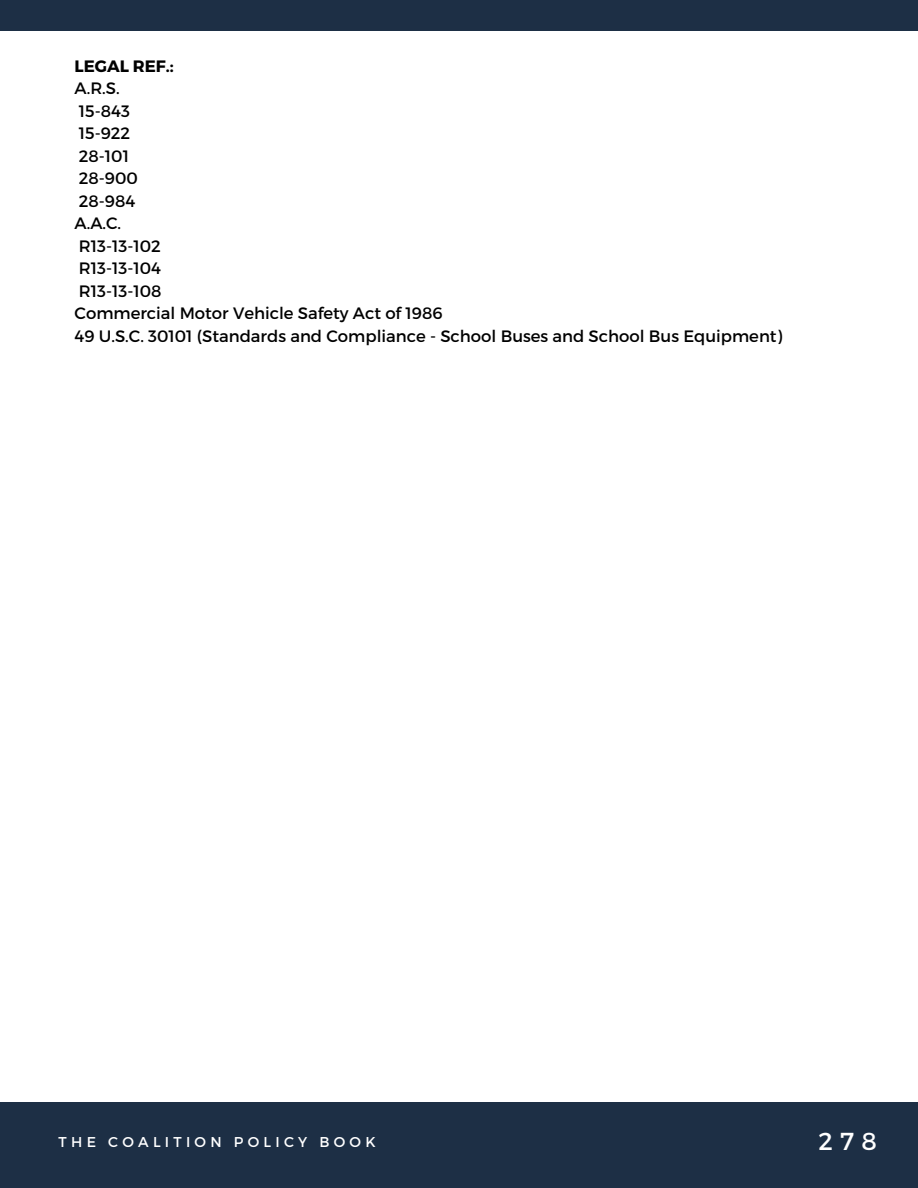
<style>
.page{position:relative;width:918px;height:1188px;background:#fff}
.page>*{position:absolute;margin:0;border:0;box-sizing:border-box;transform-origin:0 0}
.t1{font:24.6px "Montserrat";color:#fff}
.t2{font:16.5px/22.5px "Montserrat";color:#000}
.t3{font:700 16.5px "Montserrat";color:#000}
.t4{font:14.25px "Montserrat";letter-spacing:.3em;color:#fff}
</style>
<div class="page">
<div style="left:0;top:1102px;width:918px;height:86px;background:#1d2f45"></div>
<div style="left:0;top:0;width:918px;height:31px;background:#1d2f45"></div>
<p class="t3" style="left:75px;top:55px;width:101px">LEGAL REF.:</p>
<p class="t2" style="left:75px;top:76px;width:709px">A.R.S.<br>15-843<br>15-922<br>28-101<br>28-900<br>28-984<br>A.A.C.<br>R13-13-102<br>R13-13-104<br>R13-13-108<br>Commercial Motor Vehicle Safety Act of 1986<br>49 U.S.C. 30101 (Standards and Compliance - School Buses and School Bus Equipment)</p>
<p class="t4" style="left:59px;top:1132px;width:319px">THE COALITION POLICY BOOK</p>
<h1 class="t1" style="left:819px;top:1126px;width:60px">278</h1>
</div>
